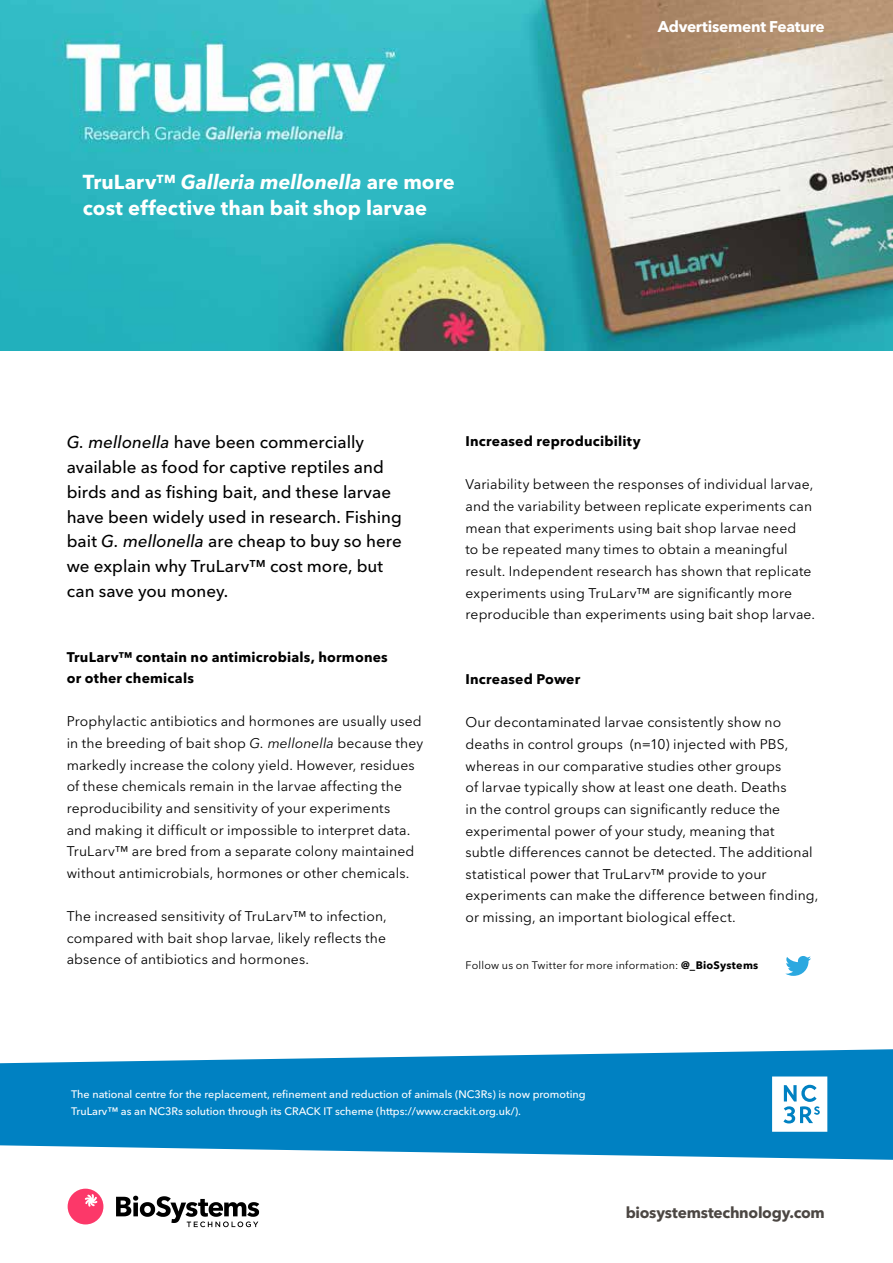
<style>
.page{position:relative;width:893px;height:1263px;background:#fff}
.page>*{position:absolute;margin:0;border:0;box-sizing:border-box;transform-origin:0 0}
.t1{font:700 20.1px/26.2px "Avenir Next LT Pro";letter-spacing:.005em;color:#fffffe}
.t2{font:500 16.95px/24.8px "Avenir Next LT Pro";color:#000}
.t3{font:700 15.45px "Avenir Next LT Pro";letter-spacing:-.02em;color:#4c4743}
.t4{font:700 15.45px "Avenir Next LT Pro";letter-spacing:-.02em;color:#fff}
.t5{font:13.95px/21.6px "Avenir Next LT Pro";letter-spacing:.01em;color:#000}
.t6{font:700 13.95px/21.6px "Avenir Next LT Pro";letter-spacing:.015em;color:#000}
.t7{font:500 10.8px/17px "Avenir Next LT Pro";color:#fff}
.t8{font:10.8px "Avenir Next LT Pro";letter-spacing:.02em;color:#000}
.s1{font-style:italic}
.s2{font-weight:700}
</style>
<div class="page">
<svg style="left:0;top:1049px;width:893px;height:111px;background:#2292ca"></svg>
<svg style="left:68px;top:1189px;width:35px;height:35px"></svg>
<svg style="left:116px;top:1196px;width:143px;height:31px"></svg>
<img style="left:0;top:0;width:893px;height:350px">
<svg style="left:772px;top:1076px;width:55px;height:56px"></svg>
<svg style="left:785px;top:956px;width:26px;height:20px"></svg>
<h1 class="t1" style="left:83px;top:169px;width:373px">TruLarv™ <span class="s1">Galleria mellonella</span> are more cost effective than bait shop larvae</h1>
<p class="t4" style="left:658px;top:17px;width:168px">Advertisement Feature</p>
<p class="t2" style="left:67px;top:430px;width:337px"><span class="s1">G. mellonella</span> have been commercially available as food for captive reptiles and birds and as fishing bait, and these larvae have been widely used in research. Fishing bait <span class="s1">G. mellonella</span> are cheap to buy so here we explain why TruLarv™ cost more, but can save you money.</p>
<p class="t6" style="left:67px;top:646px;width:323px">TruLarv™ contain no antimicrobials, hormones or other chemicals</p>
<p class="t5" style="left:67px;top:711px;width:358px">Prophylactic antibiotics and hormones are usually used in the breeding of bait shop <span class="s1">G. mellonella</span> because they markedly increase the colony yield. However, residues of these chemicals remain in the larvae affecting the reproducibility and sensitivity of your experiments<br>and making it difficult or impossible to interpret data.<br>TruLarv™ are bred from a separate colony maintained without antimicrobials, hormones or other chemicals.</p>
<p class="t5" style="left:67px;top:905px;width:322px;text-align:justify">The increased sensitivity of TruLarv™ to infection, compared with bait shop larvae, likely reflects the absence of antibiotics and hormones.</p>
<p class="t6" style="left:465px;top:430px;width:177px">Increased reproducibility</p>
<p class="t5" style="left:465px;top:474px;width:351px">Variability between the responses of individual larvae, and the variability between replicate experiments can mean that experiments using bait shop larvae need<br>to be repeated many times to obtain a meaningful result. Independent research has shown that replicate experiments using TruLarv™ are significantly more reproducible than experiments using bait shop larvae.</p>
<p class="t6" style="left:465px;top:668px;width:116px">Increased Power</p>
<p class="t5" style="left:465px;top:712px;width:354px">Our decontaminated larvae consistently show no deaths in control groups (n=10) injected with PBS, whereas in our comparative studies other groups<br>of larvae typically show at least one death. Deaths<br>in the control groups can significantly reduce the experimental power of your study, meaning that<br>subtle differences cannot be detected. The additional statistical power that TruLarv™ provide to your experiments can make the difference between finding, or missing, an important biological effect.</p>
<p class="t8" style="left:465px;top:959px;width:294px">Follow us on Twitter for more information: <span class="s2">@_BioSystems</span></p>
<p class="t7" style="left:71px;top:1085px;width:516px">The national centre for the replacement, refinement and reduction of animals (NC3Rs) is now promoting<br>TruLarv™ as an NC3Rs solution through its CRACK IT scheme (https://www.crackit.org.uk/).</p>
<p class="t3" style="left:626px;top:1203px;width:201px">biosystemstechnology.com</p>
</div>
